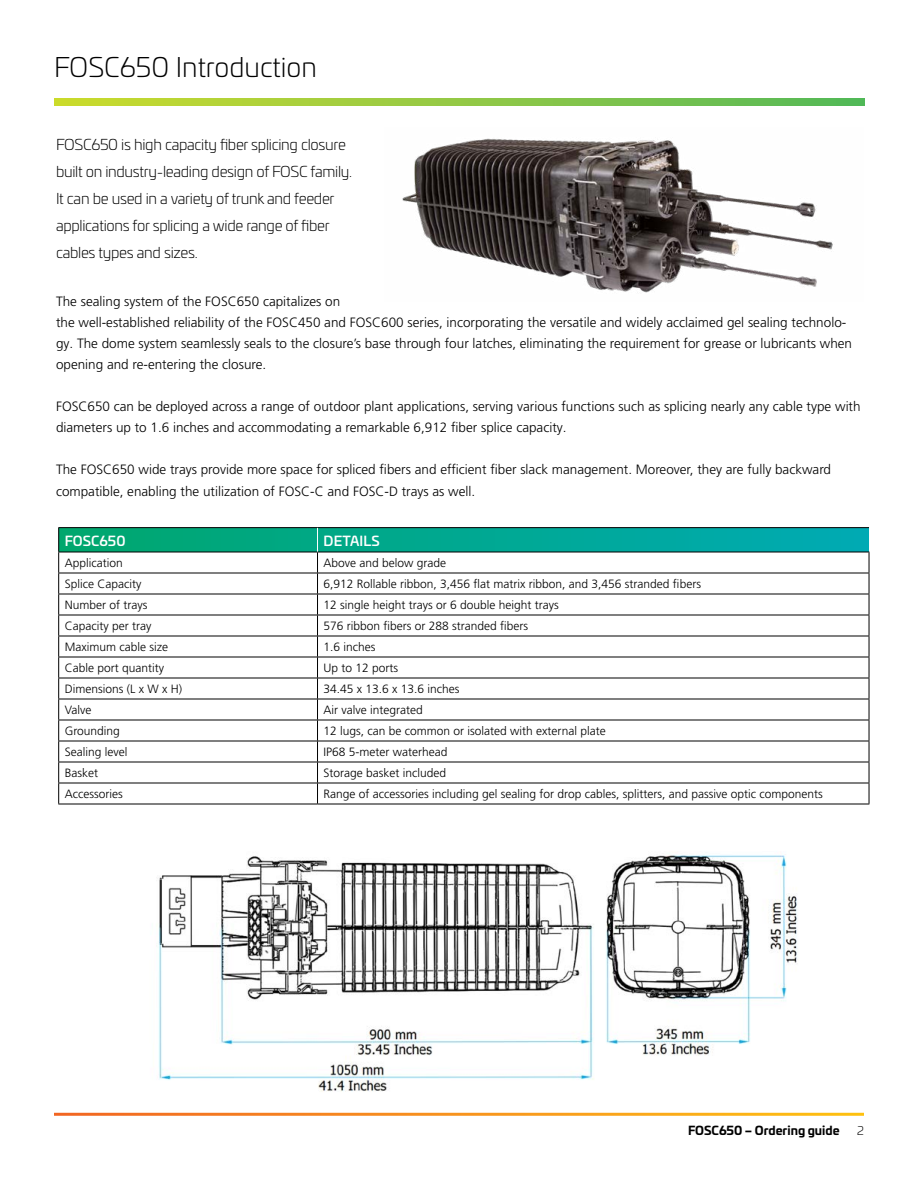
<style>
.page{position:relative;width:918px;height:1188px;background:#fff}
.page>*{position:absolute;margin:0;border:0;box-sizing:border-box;transform-origin:0 0}
.t1{font:300 27px "Univia Pro";color:#000}
.t2{font:300 15px/27px "Univia Pro";letter-spacing:-.02em;color:#000}
.t3{font:300 13.5px/21px "Frutiger LT Pro";color:#000}
.t4{font:500 13.5px "Univia Pro";letter-spacing:.01em;color:#fff}
.t5{font:300 12px "Frutiger LT Pro";color:#000}
.t6{font:700 12px "Univia Pro";color:#000}
.t7{font:300 12px "Univia Pro";color:#000}
</style>
<div class="page">
<hr style="left:58px;top:804px;width:260px;height:1px;background:#000">
<hr style="left:318px;top:804px;width:551px;height:1px;background:#000">
<hr style="left:58px;top:527px;width:260px;height:1px;background:#000">
<hr style="left:318px;top:527px;width:551px;height:1px;background:#000">
<svg style="left:58px;top:528px;width:812px;height:276px"></svg>
<svg style="left:54px;top:99px;width:810px;height:6px;background:#91c943"></svg>
<img style="left:402px;top:138px;width:431px;height:155px">
<img style="left:158px;top:855px;width:640px;height:237px">
<h1 class="t1" style="left:54px;top:48px;width:264px">FOSC650 Introduction</h1>
<p class="t2" style="left:56px;top:130px;width:298px">FOSC650 is high capacity fiber splicing closure built on industry-leading design of FOSC family.<br>It can be used in a variety of trunk and feeder applications for splicing a wide range of fiber cables types and sizes.</p>
<p class="t3" style="left:56px;top:291px;width:798px">The sealing system of the FOSC650 capitalizes on<br>the well-established reliability of the FOSC450 and FOSC600 series, incorporating the versatile and widely acclaimed gel sealing technolo&shy;gy. The dome system seamlessly seals to the closure’s base through four latches, eliminating the requirement for grease or lubricants when opening and re-entering the closure.</p>
<p class="t3" style="left:56px;top:396px;width:806px">FOSC650 can be deployed across a range of outdoor plant applications, serving various functions such as splicing nearly any cable type with diameters up to 1.6 inches and accommodating a remarkable 6,912 fiber splice capacity.</p>
<p class="t3" style="left:56px;top:459px;width:777px;line-height:21.6px">The FOSC650 wide trays provide more space for spliced fibers and efficient fiber slack management. Moreover, they are fully backward compatible, enabling the utilization of FOSC-C and FOSC-D trays as well.</p>
<p class="t4" style="left:65px;top:531px;width:62px">FOSC650</p>
<p class="t4" style="left:324px;top:531px;width:58px">DETAILS</p>
<p class="t5" style="left:65px;top:556px;width:60px">Application</p>
<p class="t5" style="left:324px;top:556px;width:124px">Above and below grade</p>
<p class="t5" style="left:65px;top:577px;width:78px">Splice Capacity</p>
<p class="t5" style="left:324px;top:577px;width:379px">6,912 Rollable ribbon, 3,456 flat matrix ribbon, and 3,456 stranded fibers</p>
<p class="t5" style="left:65px;top:598px;width:84px">Number of trays</p>
<p class="t5" style="left:324px;top:598px;width:237px">12 single height trays or 6 double height trays</p>
<p class="t5" style="left:65px;top:619px;width:88px">Capacity per tray</p>
<p class="t5" style="left:324px;top:619px;width:206px">576 ribbon fibers or 288 stranded fibers</p>
<p class="t5" style="left:65px;top:640px;width:105px">Maximum cable size</p>
<p class="t5" style="left:324px;top:640px;width:54px">1.6 inches</p>
<p class="t5" style="left:65px;top:661px;width:101px">Cable port quantity</p>
<p class="t5" style="left:324px;top:661px;width:76px">Up to 12 ports</p>
<p class="t5" style="left:65px;top:682px;width:119px">Dimensions (L x W x H)</p>
<p class="t5" style="left:324px;top:682px;width:138px">34.45 x 13.6 x 13.6 inches</p>
<p class="t5" style="left:65px;top:703px;width:28px">Valve</p>
<p class="t5" style="left:324px;top:703px;width:101px">Air valve integrated</p>
<p class="t5" style="left:65px;top:724px;width:57px">Grounding</p>
<p class="t5" style="left:324px;top:724px;width:284px">12 lugs, can be common or isolated with external plate</p>
<p class="t5" style="left:65px;top:745px;width:64px">Sealing level</p>
<p class="t5" style="left:324px;top:745px;width:126px">IP68 5-meter waterhead</p>
<p class="t5" style="left:65px;top:766px;width:35px">Basket</p>
<p class="t5" style="left:324px;top:766px;width:124px">Storage basket included</p>
<p class="t5" style="left:65px;top:787px;width:59px">Accessories</p>
<p class="t5" style="left:324px;top:787px;width:501px">Range of accessories including gel sealing for drop cables, splitters, and passive optic components</p>
<p class="t6" style="left:688px;top:1121px;width:153px">FOSC650 – Ordering guide</p>
<p class="t7" style="left:857px;top:1122px;width:8px">2</p>
</div>
